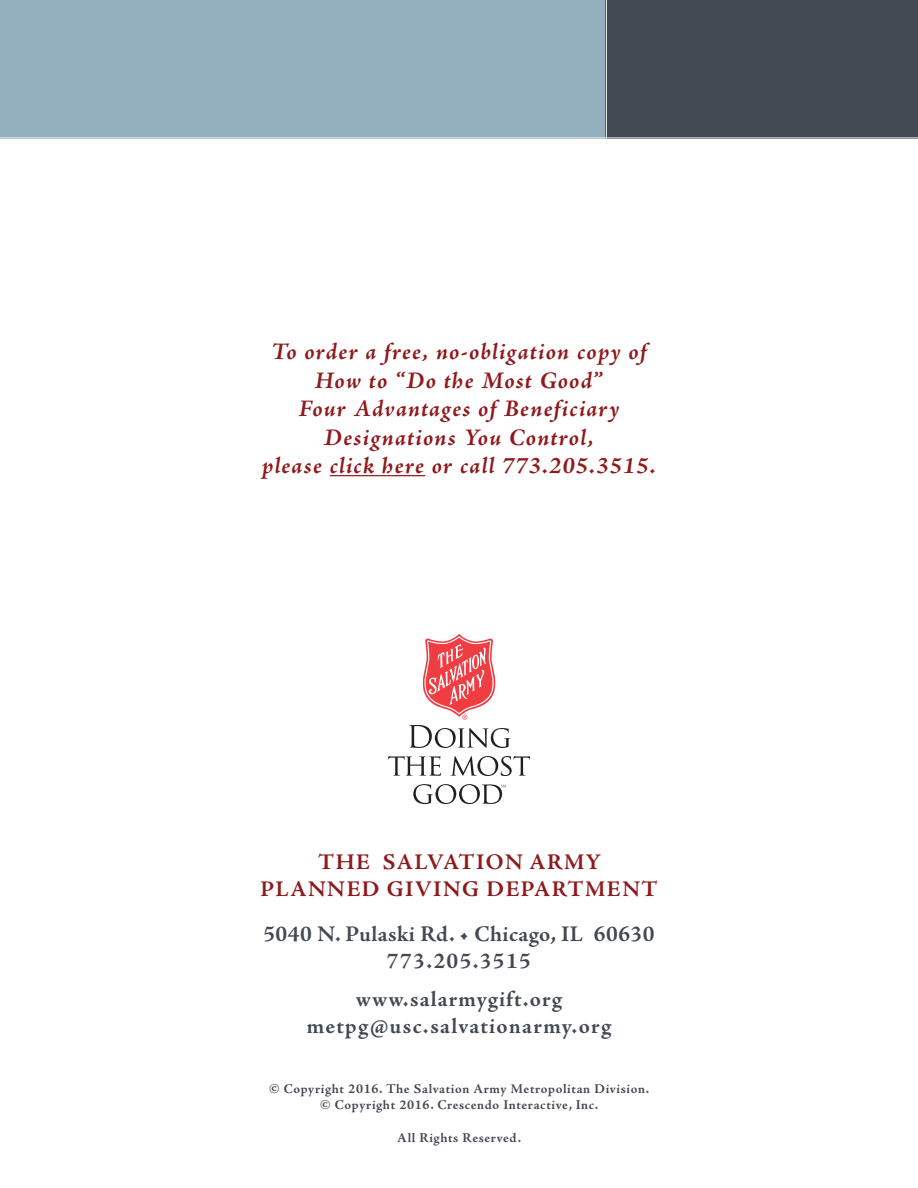
<style>
.page{position:relative;width:918px;height:1188px;background:#fff}
.page>*{position:absolute;margin:0;border:0;box-sizing:border-box;transform-origin:0 0}
.t1{font:italic 700 24px/28.5px "Adobe Jenson Pro";letter-spacing:.05em;color:#8f191c;text-align:center}
.t2{font:700 22.5px "Adobe Jenson Pro";letter-spacing:.045em;color:#424953}
.t3{font:700 22.5px/27px "Adobe Jenson Pro";letter-spacing:.065em;color:#8f191c;text-align:center}
.t4{font:700 22.5px "Adobe Jenson Pro";letter-spacing:.02em;color:#424953}
.t5{font:700 13.5px/16.5px "Adobe Jenson Pro";letter-spacing:.045em;color:#424953;text-align:center}
</style>
<div class="page">
<svg style="left:409px;top:634px;width:101px;height:114px"></svg>
<svg style="left:388px;top:756px;width:142px;height:20px"></svg>
<svg style="left:413px;top:784px;width:94px;height:20px"></svg>
<hr style="left:330px;top:475px;width:95px;height:1px;background:#8f191c">
<div style="left:0;top:0;width:606px;height:138px;background:#94afbd"></div>
<div style="left:606px;top:0;width:312px;height:138px;background:#424953"></div>
<hr style="left:0;top:137px;width:918px;height:1px;background:#e0eae9">
<hr style="left:606px;top:0;width:1px;height:138px;background:#e0eae9">
<p class="t1" style="left:262px;top:339px;width:395px">To order a free, no-obligation copy of<br>How to “Do the Most Good”<br>Four Advantages of Beneficiary<br>Designations You Control,<br>please click here or call 773.205.3515.</p>
<p class="t3" style="left:260px;top:849px;width:399px">THE SALVATION ARMY<br>PLANNED GIVING DEPARTMENT</p>
<p class="t4" style="left:263px;top:922px;width:393px">5040 N. Pulaski Rd. • Chicago, IL 60630</p>
<p class="t2" style="left:387px;top:949px;width:146px">773.205.3515</p>
<p class="t2" style="left:356px;top:986px;width:208px">www.salarmygift.org</p>
<p class="t2" style="left:307px;top:1013px;width:306px">metpg@usc.salvationarmy.org</p>
<p class="t5" style="left:269px;top:1081px;width:382px">© Copyright 2016. The Salvation Army Metropolitan Division. © Copyright 2016. Crescendo Interactive, Inc.</p>
<p class="t5" style="left:397px;top:1130px;width:125px">All Rights Reserved.</p>
</div>
